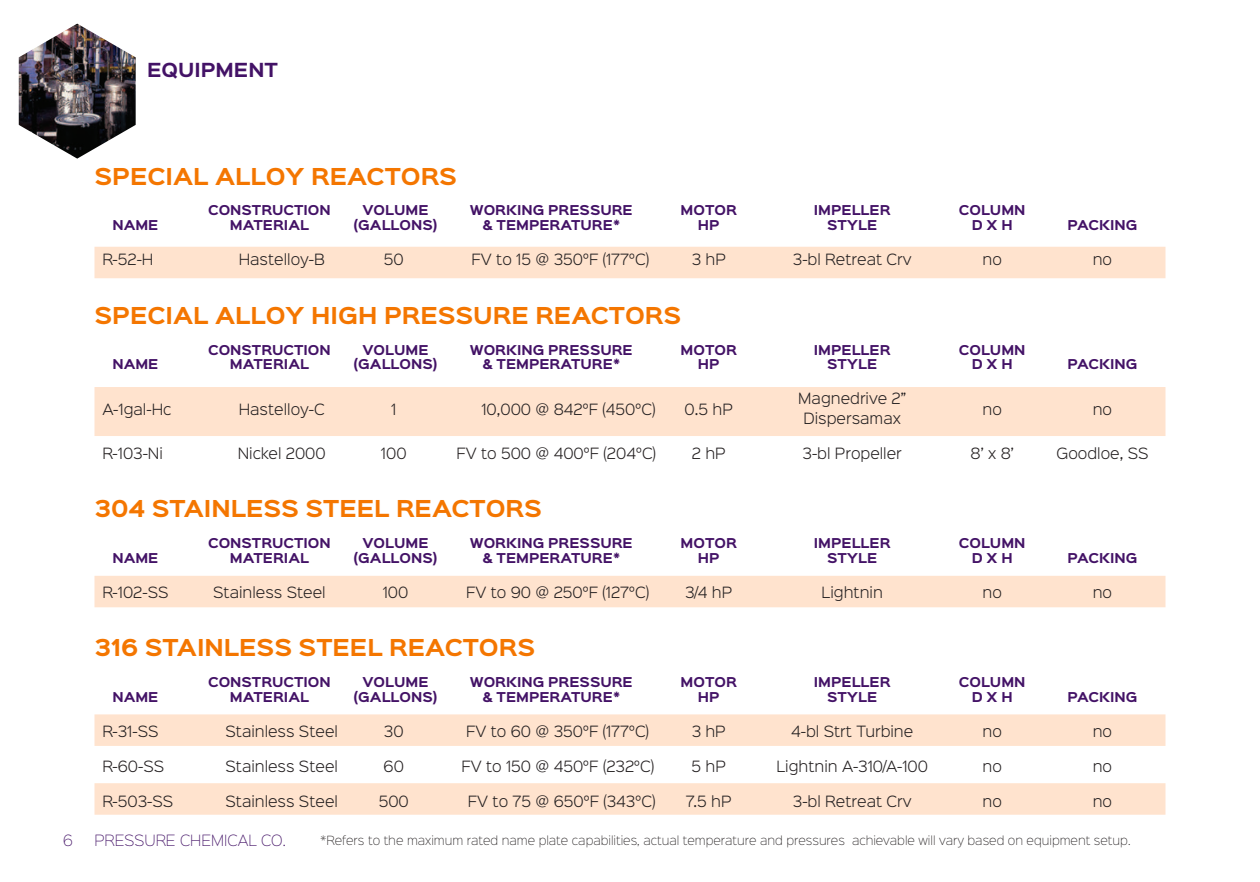
<style>
.page{position:relative;width:1260px;height:882px;background:#fff}
.page>*{position:absolute;margin:0;border:0;box-sizing:border-box;transform-origin:0 0}
.t1{font:700 21px "Sinkin Sans 700";color:#f47600}
.t2{font:700 17.5px "Sinkin Sans 700";color:#431266}
.t3{font:300 14px "Sinkin Sans 300";color:#231f20}
.t4{font:14px "Sinkin Sans 200 X Light";color:#431266}
.t5{font:700 12.25px "Sinkin Sans 700";color:#431266}
.t6{font:11.38px "Sinkin Sans 200 X Light";color:#231f20}
</style>
<div class="page">
<div style="left:94px;top:783px;width:1072px;height:32px;background:#ffe3ce"></div>
<div style="left:94px;top:247px;width:1072px;height:31px;background:#ffe3ce"></div>
<div style="left:94px;top:387px;width:1072px;height:49px;background:#ffe3ce"></div>
<div style="left:94px;top:576px;width:1072px;height:31px;background:#ffe3ce"></div>
<div style="left:94px;top:714px;width:1072px;height:32px;background:#ffe3ce"></div>
<img style="left:19px;top:24px;width:117px;height:135px">
<p class="t2" style="left:147px;top:61px;width:132px">EQUIPMENT</p>
<p class="t1" style="left:94px;top:165px;width:364px">SPECIAL ALLOY REACTORS</p>
<p class="t5" style="left:208px;top:204px;width:124px">CONSTRUCTION</p>
<p class="t5" style="left:362px;top:204px;width:68px">VOLUME</p>
<p class="t5" style="left:470px;top:204px;width:165px">WORKING PRESSURE</p>
<p class="t5" style="left:681px;top:204px;width:58px">MOTOR</p>
<p class="t5" style="left:814px;top:204px;width:78px">IMPELLER</p>
<p class="t5" style="left:959px;top:204px;width:68px">COLUMN</p>
<p class="t5" style="left:112px;top:219px;width:48px">NAME</p>
<p class="t5" style="left:230px;top:219px;width:81px">MATERIAL</p>
<p class="t5" style="left:354px;top:219px;width:85px">(GALLONS)</p>
<p class="t5" style="left:482px;top:219px;width:139px">&amp; TEMPERATURE*</p>
<p class="t5" style="left:698px;top:219px;width:23px">HP</p>
<p class="t5" style="left:827px;top:219px;width:52px">STYLE</p>
<p class="t5" style="left:972px;top:219px;width:42px">D X H</p>
<p class="t5" style="left:1068px;top:219px;width:71px">PACKING</p>
<p class="t3" style="left:102px;top:248px;width:53px">R-52-H</p>
<p class="t3" style="left:239px;top:248px;width:88px">Hastelloy-B</p>
<p class="t3" style="left:384px;top:248px;width:21px">50</p>
<p class="t3" style="left:472px;top:248px;width:179px">FV to 15 @ 350°F (177°C)</p>
<p class="t3" style="left:692px;top:248px;width:36px">3 hP</p>
<p class="t3" style="left:793px;top:248px;width:120px">3-bl Retreat Crv</p>
<p class="t3" style="left:983px;top:248px;width:21px">no</p>
<p class="t3" style="left:1093px;top:248px;width:21px">no</p>
<p class="t1" style="left:94px;top:304px;width:588px">SPECIAL ALLOY HIGH PRESSURE REACTORS</p>
<p class="t5" style="left:208px;top:343px;width:124px">CONSTRUCTION</p>
<p class="t5" style="left:362px;top:343px;width:68px">VOLUME</p>
<p class="t5" style="left:470px;top:343px;width:165px">WORKING PRESSURE</p>
<p class="t5" style="left:681px;top:343px;width:58px">MOTOR</p>
<p class="t5" style="left:814px;top:343px;width:78px">IMPELLER</p>
<p class="t5" style="left:959px;top:343px;width:68px">COLUMN</p>
<p class="t5" style="left:112px;top:358px;width:48px">NAME</p>
<p class="t5" style="left:230px;top:358px;width:81px">MATERIAL</p>
<p class="t5" style="left:354px;top:358px;width:85px">(GALLONS)</p>
<p class="t5" style="left:482px;top:358px;width:139px">&amp; TEMPERATURE*</p>
<p class="t5" style="left:698px;top:358px;width:23px">HP</p>
<p class="t5" style="left:827px;top:358px;width:52px">STYLE</p>
<p class="t5" style="left:972px;top:358px;width:42px">D X H</p>
<p class="t5" style="left:1068px;top:358px;width:71px">PACKING</p>
<p class="t3" style="left:102px;top:398px;width:71px">A-1gal-Hc</p>
<p class="t3" style="left:239px;top:398px;width:87px">Hastelloy-C</p>
<p class="t3" style="left:391px;top:398px;width:7px">1</p>
<p class="t3" style="left:481px;top:398px;width:176px">10,000 @ 842°F (450°C)</p>
<p class="t3" style="left:685px;top:398px;width:50px">0.5 hP</p>
<p class="t3" style="left:798px;top:387px;width:109px">Magnedrive 2”</p>
<p class="t3" style="left:983px;top:398px;width:21px">no</p>
<p class="t3" style="left:1093px;top:398px;width:21px">no</p>
<p class="t3" style="left:804px;top:407px;width:99px">Dispersamax</p>
<p class="t3" style="left:102px;top:442px;width:62px">R-103-Ni</p>
<p class="t3" style="left:238px;top:442px;width:89px">Nickel 2000</p>
<p class="t3" style="left:381px;top:442px;width:27px">100</p>
<p class="t3" style="left:456px;top:442px;width:201px">FV to 500 @ 400°F (204°C)</p>
<p class="t3" style="left:692px;top:442px;width:35px">2 hP</p>
<p class="t3" style="left:803px;top:442px;width:101px">3-bl Propeller</p>
<p class="t3" style="left:971px;top:442px;width:45px">8’ x 8’</p>
<p class="t3" style="left:1056px;top:442px;width:94px">Goodloe, SS</p>
<p class="t1" style="left:94px;top:498px;width:449px">304 STAINLESS STEEL REACTORS</p>
<p class="t5" style="left:208px;top:537px;width:124px">CONSTRUCTION</p>
<p class="t5" style="left:362px;top:537px;width:68px">VOLUME</p>
<p class="t5" style="left:470px;top:537px;width:165px">WORKING PRESSURE</p>
<p class="t5" style="left:681px;top:537px;width:58px">MOTOR</p>
<p class="t5" style="left:814px;top:537px;width:78px">IMPELLER</p>
<p class="t5" style="left:959px;top:537px;width:68px">COLUMN</p>
<p class="t5" style="left:112px;top:551px;width:48px">NAME</p>
<p class="t5" style="left:230px;top:551px;width:81px">MATERIAL</p>
<p class="t5" style="left:354px;top:551px;width:85px">(GALLONS)</p>
<p class="t5" style="left:482px;top:551px;width:139px">&amp; TEMPERATURE*</p>
<p class="t5" style="left:698px;top:551px;width:23px">HP</p>
<p class="t5" style="left:827px;top:551px;width:52px">STYLE</p>
<p class="t5" style="left:972px;top:551px;width:42px">D X H</p>
<p class="t5" style="left:1068px;top:551px;width:71px">PACKING</p>
<p class="t3" style="left:102px;top:581px;width:68px">R-102-SS</p>
<p class="t3" style="left:213px;top:581px;width:114px">Stainless Steel</p>
<p class="t3" style="left:383px;top:581px;width:27px">100</p>
<p class="t3" style="left:466px;top:581px;width:184px">FV to 90 @ 250°F (127°C)</p>
<p class="t3" style="left:685px;top:581px;width:48px">3/4 hP</p>
<p class="t3" style="left:822px;top:581px;width:63px">Lightnin</p>
<p class="t3" style="left:983px;top:581px;width:21px">no</p>
<p class="t3" style="left:1093px;top:581px;width:21px">no</p>
<p class="t1" style="left:94px;top:637px;width:442px">316 STAINLESS STEEL REACTORS</p>
<p class="t5" style="left:208px;top:676px;width:124px">CONSTRUCTION</p>
<p class="t5" style="left:362px;top:676px;width:68px">VOLUME</p>
<p class="t5" style="left:470px;top:676px;width:165px">WORKING PRESSURE</p>
<p class="t5" style="left:681px;top:676px;width:58px">MOTOR</p>
<p class="t5" style="left:814px;top:676px;width:78px">IMPELLER</p>
<p class="t5" style="left:959px;top:676px;width:68px">COLUMN</p>
<p class="t5" style="left:112px;top:691px;width:48px">NAME</p>
<p class="t5" style="left:230px;top:691px;width:81px">MATERIAL</p>
<p class="t5" style="left:354px;top:691px;width:85px">(GALLONS)</p>
<p class="t5" style="left:482px;top:691px;width:139px">&amp; TEMPERATURE*</p>
<p class="t5" style="left:698px;top:691px;width:23px">HP</p>
<p class="t5" style="left:827px;top:691px;width:52px">STYLE</p>
<p class="t5" style="left:972px;top:691px;width:42px">D X H</p>
<p class="t5" style="left:1068px;top:691px;width:71px">PACKING</p>
<p class="t3" style="left:102px;top:720px;width:58px">R-31-SS</p>
<p class="t3" style="left:225px;top:720px;width:114px">Stainless Steel</p>
<p class="t3" style="left:384px;top:720px;width:21px">30</p>
<p class="t3" style="left:466px;top:720px;width:184px">FV to 60 @ 350°F (177°C)</p>
<p class="t3" style="left:692px;top:720px;width:36px">3 hP</p>
<p class="t3" style="left:791px;top:720px;width:124px">4-bl Strt Turbine</p>
<p class="t3" style="left:983px;top:720px;width:21px">no</p>
<p class="t3" style="left:1093px;top:720px;width:21px">no</p>
<p class="t3" style="left:102px;top:755px;width:63px">R-60-SS</p>
<p class="t3" style="left:225px;top:755px;width:114px">Stainless Steel</p>
<p class="t3" style="left:384px;top:755px;width:22px">60</p>
<p class="t3" style="left:461px;top:755px;width:194px">FV to 150 @ 450°F (232°C)</p>
<p class="t3" style="left:692px;top:755px;width:36px">5 hP</p>
<p class="t3" style="left:776px;top:755px;width:153px">Lightnin A-310/A-100</p>
<p class="t3" style="left:983px;top:755px;width:21px">no</p>
<p class="t3" style="left:1093px;top:755px;width:21px">no</p>
<p class="t3" style="left:102px;top:790px;width:72px">R-503-SS</p>
<p class="t3" style="left:225px;top:790px;width:114px">Stainless Steel</p>
<p class="t3" style="left:379px;top:790px;width:32px">500</p>
<p class="t3" style="left:468px;top:790px;width:189px">FV to 75 @ 650°F (343°C)</p>
<p class="t3" style="left:686px;top:790px;width:47px">7.5 hP</p>
<p class="t3" style="left:793px;top:790px;width:120px">3-bl Retreat Crv</p>
<p class="t3" style="left:983px;top:790px;width:21px">no</p>
<p class="t3" style="left:1093px;top:790px;width:21px">no</p>
<p class="t4" style="left:63px;top:829px;width:11px">6</p>
<p class="t4" style="left:94px;top:829px;width:193px">PRESSURE CHEMICAL CO.</p>
<p class="t6" style="left:320px;top:831px;width:812px">*Refers to the maximum rated name plate capabilities, actual temperature and pressures achievable will vary based on equipment setup.</p>
</div>
